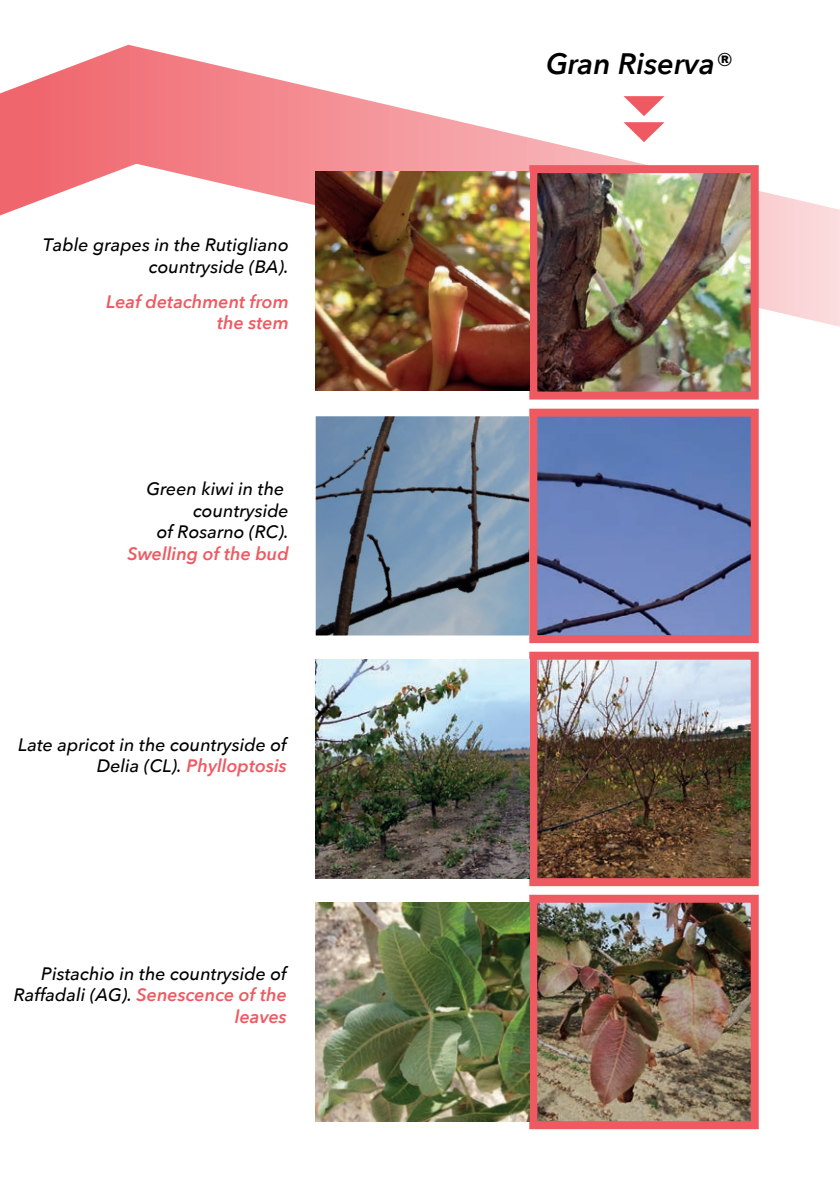
<style>
.page{position:relative;width:840px;height:1191px;background:#fff}
.page>*{position:absolute;margin:0;border:0;box-sizing:border-box;transform-origin:0 0}
.t1{font:italic 600 29.4px "Avenir Next";color:#000001}
.t2{font:italic 500 18px/21.6px "Avenir Next";color:#000001;text-align:right}
.t3{font:italic 600 18px/21.6px "Avenir Next";color:#ef5a62;text-align:right}
.s1{font-weight:600;color:#ef5a62}
</style>
<div class="page">
<svg style="left:0;top:44px;width:839px;height:341px"></svg>
<svg style="left:623px;top:122px;width:41px;height:20px"></svg>
<svg style="left:623px;top:96px;width:41px;height:20px"></svg>
<img style="left:538px;top:174px;width:211px;height:216px">
<div style="left:529px;top:165px;width:229px;height:234px;border:8px solid #ef5a62"></div>
<img style="left:538px;top:418px;width:211px;height:216px">
<div style="left:529px;top:409px;width:229px;height:234px;border:8px solid #ef5a62"></div>
<img style="left:538px;top:660px;width:211px;height:217px">
<div style="left:529px;top:651px;width:229px;height:235px;border:8px solid #ef5a62"></div>
<img style="left:538px;top:903px;width:211px;height:217px">
<div style="left:529px;top:894px;width:229px;height:235px;border:8px solid #ef5a62"></div>
<img style="left:315px;top:172px;width:214px;height:219px">
<img style="left:315px;top:902px;width:214px;height:219px">
<img style="left:315px;top:416px;width:214px;height:219px">
<img style="left:315px;top:659px;width:214px;height:219px">
<p class="t2" style="left:43px;top:233px;width:247px">Table grapes in the Rutigliano countryside (BA).</p>
<p class="t3" style="left:106px;top:290px;width:184px">Leaf detachment from the stem</p>
<p class="t2" style="left:146px;top:477px;width:144px">Green kiwi in the countryside<br>of Rosarno (RC).</p>
<p class="t3" style="left:127px;top:542px;width:163px">Swelling of the bud</p>
<p class="t2" style="left:18px;top:733px;width:270px">Late apricot in the countryside of<br>Delia (CL). <span class="s1">Phylloptosis</span></p>
<p class="t2" style="left:14px;top:962px;width:274px">Pistachio in the countryside of<br>Raffadali (AG). <span class="s1">Senescence of the leaves</span></p>
<h1 class="t1" style="left:545px;top:39px;width:188px">Gran Riserva®</h1>
</div>
